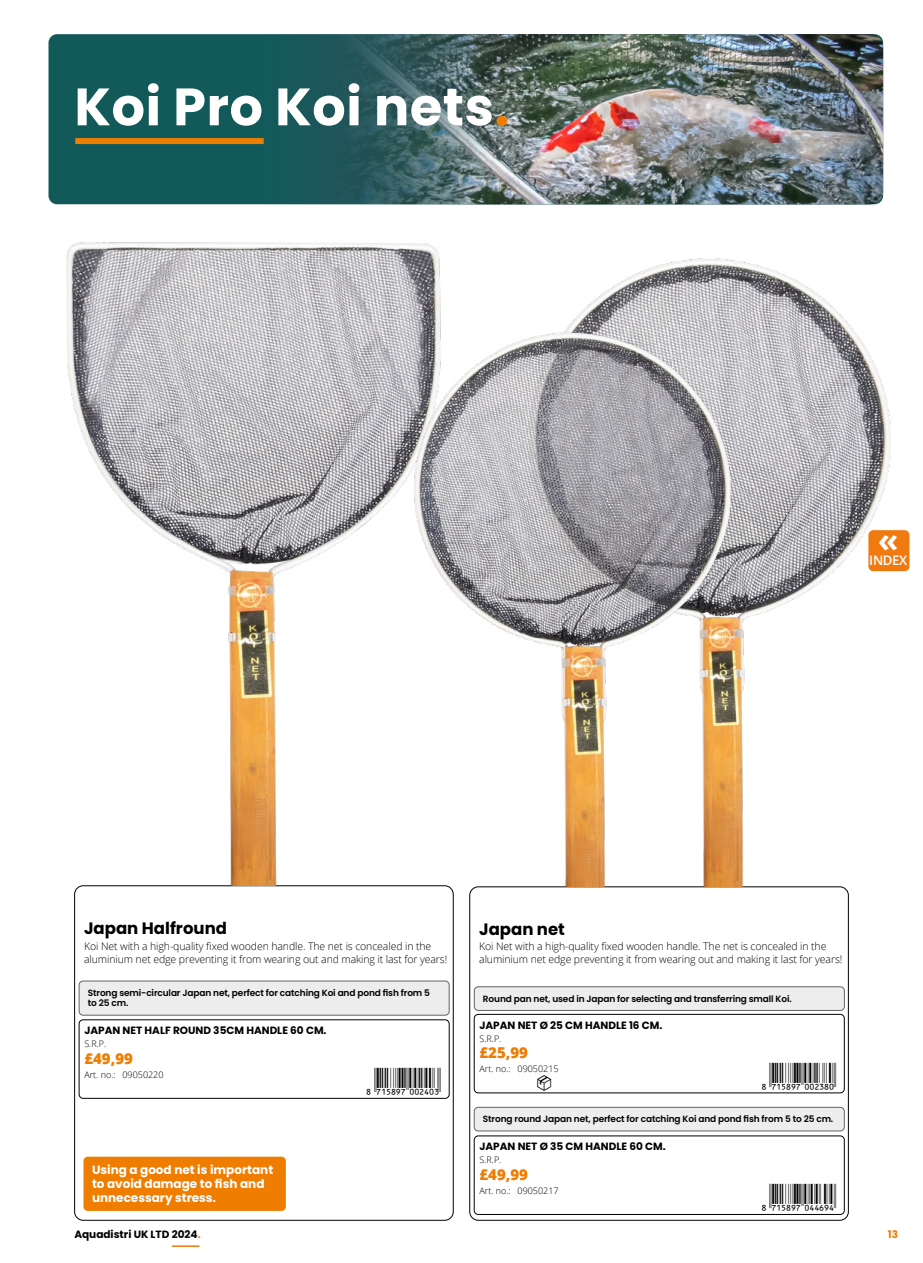
<style>
.page{position:relative;width:923px;height:1263px;background:#fff}
.page>*{position:absolute;margin:0;border:0;box-sizing:border-box;transform-origin:0 0}
.t1{font:700 52.5px "Poppins";letter-spacing:.01em;color:#fff}
.t2{font:700 33.75px "Open Sans";color:#fff}
.t3{font:27px "Ean Bwr P36 Tt";color:#000}
.t4{font:22.5px "Ecommerce";color:#000}
.t5{font:700 16.5px "Poppins";color:#000}
.t6{font:800 15px "Open Sans";color:#ef7d00}
.t7{font:600 13.2px "Open Sans";letter-spacing:-.025em;color:#fff}
.t8{font:700 12px/14.4px "Poppins";color:#fff}
.t9{font:300 10.5px/12.6px "Open Sans";letter-spacing:-.01em;color:#000}
.t10{font:700 10.5px "Poppins";color:#000}
.t11{font:700 10.5px "Poppins";color:#ef7d00}
.t12{font:600 9px/10.5px "Poppins";letter-spacing:-.015em;color:#000}
.t13{font:300 9px "Open Sans";color:#000}
.s1{color:#ef7d00}
.s2{color:#ef7b10}
</style>
<div class="page">
<hr style="left:172px;top:1245px;width:27px;height:2px;background:#ef7b10">
<div style="left:74px;top:885px;width:379px;height:335px;border:1px solid #000;border-radius:9px"></div>
<div style="left:48px;top:34px;width:835px;height:170px;background:#125a5a;border-radius:13px"></div>
<img style="left:328px;top:34px;width:555px;height:170px">
<div style="left:75px;top:138px;width:189px;height:6px;background:#ef7d00"></div>
<div style="left:469px;top:887px;width:379px;height:333px;border:1px solid #000;border-radius:9px"></div>
<div style="left:79px;top:1019px;width:370px;height:79px;border:1px solid #000;border-radius:4px"></div>
<div style="left:79px;top:981px;width:370px;height:34px;background:#ededed;border-radius:4px"></div>
<div style="left:79px;top:981px;width:370px;height:34px;border:1px solid #646363;border-radius:4px"></div>
<div style="left:474px;top:1014px;width:370px;height:79px;border:1px solid #000;border-radius:4px"></div>
<div style="left:474px;top:987px;width:370px;height:23px;background:#ededed;border-radius:4px"></div>
<div style="left:474px;top:986px;width:370px;height:24px;border:1px solid #646363;border-radius:4px"></div>
<div style="left:474px;top:1136px;width:370px;height:78px;border:1px solid #000;border-radius:4px"></div>
<div style="left:474px;top:1107px;width:370px;height:24px;background:#ededed;border-radius:4px"></div>
<div style="left:474px;top:1107px;width:370px;height:24px;border:1px solid #646363;border-radius:4px"></div>
<div style="left:83px;top:1157px;width:203px;height:54px;background:#ef7d00;border-radius:4px"></div>
<img style="left:66px;top:242px;width:374px;height:643px">
<img style="left:633px;top:258px;width:277px;height:351px">
<img style="left:376px;top:275px;width:397px;height:611px">
<h1 class="t1" style="left:74px;top:76px;width:436px">Koi Pro Koi nets<span class="s1">.</span></h1>
<h2 class="t2" style="left:878px;top:516px;width:22px">«</h2>
<p class="t7" style="left:869px;top:551px;width:40px">INDEX</p>
<h3 class="t5" style="left:84px;top:919px;width:144px">Japan Halfround</h3>
<h3 class="t5" style="left:479px;top:919px;width:87px">Japan net</h3>
<p class="t9" style="left:84px;top:940px;width:365px">Koi Net with a high-quality fixed wooden handle. The net is concealed in the aluminium net edge preventing it from wearing out and making it last for years!</p>
<p class="t9" style="left:479px;top:940px;width:365px">Koi Net with a high-quality fixed wooden handle. The net is concealed in the aluminium net edge preventing it from wearing out and making it last for years!</p>
<p class="t12" style="left:88px;top:988px;width:344px">Strong semi-circular Japan net, perfect for catching Koi and pond fish from 5 to 25 cm.</p>
<p class="t12" style="left:483px;top:993px;width:310px">Round pan net, used in Japan for selecting and transferring small Koi.</p>
<p class="t10" style="left:84px;top:1024px;width:244px">JAPAN NET HALF ROUND 35CM HANDLE 60 CM.</p>
<p class="t13" style="left:84px;top:1068px;width:81px">Art. no.: 09050220</p>
<p class="t13" style="left:84px;top:1037px;width:23px">S.R.P.</p>
<h3 class="t6" style="left:84px;top:1047px;width:50px">£49,99</h3>
<h3 class="t3" style="left:359px;top:1068px;width:83px">+!7B5IJ7-AACEAD!</h3>
<p class="t10" style="left:479px;top:1019px;width:184px">JAPAN NET Ø 25 CM HANDLE 16 CM.</p>
<p class="t13" style="left:479px;top:1063px;width:81px">Art. no.: 09050215</p>
<p class="t13" style="left:479px;top:1032px;width:23px">S.R.P.</p>
<h3 class="t6" style="left:479px;top:1041px;width:50px">£25,99</h3>
<h3 class="t4" style="left:537px;top:1073px;width:17px">/</h3>
<h3 class="t3" style="left:754px;top:1063px;width:83px">+!7B5IJ7-AACDIA!</h3>
<p class="t12" style="left:483px;top:1114px;width:352px">Strong round Japan net, perfect for catching Koi and pond fish from 5 to 25 cm.</p>
<p class="t8" style="left:92px;top:1162px;width:183px">Using a good net is important to avoid damage to fish and unnecessary stress.</p>
<p class="t10" style="left:479px;top:1140px;width:188px">JAPAN NET Ø 35 CM HANDLE 60 CM.</p>
<p class="t13" style="left:479px;top:1184px;width:81px">Art. no.: 09050217</p>
<p class="t13" style="left:479px;top:1153px;width:23px">S.R.P.</p>
<h3 class="t6" style="left:479px;top:1163px;width:50px">£49,99</h3>
<h3 class="t3" style="left:754px;top:1184px;width:83px">+!7B5IJ7-AEEGJE!</h3>
<p class="t10" style="left:74px;top:1228px;width:128px">Aquadistri UK LTD 2024<span class="s2">.</span></p>
<p class="t11" style="left:888px;top:1228px;width:12px">13</p>
</div>
